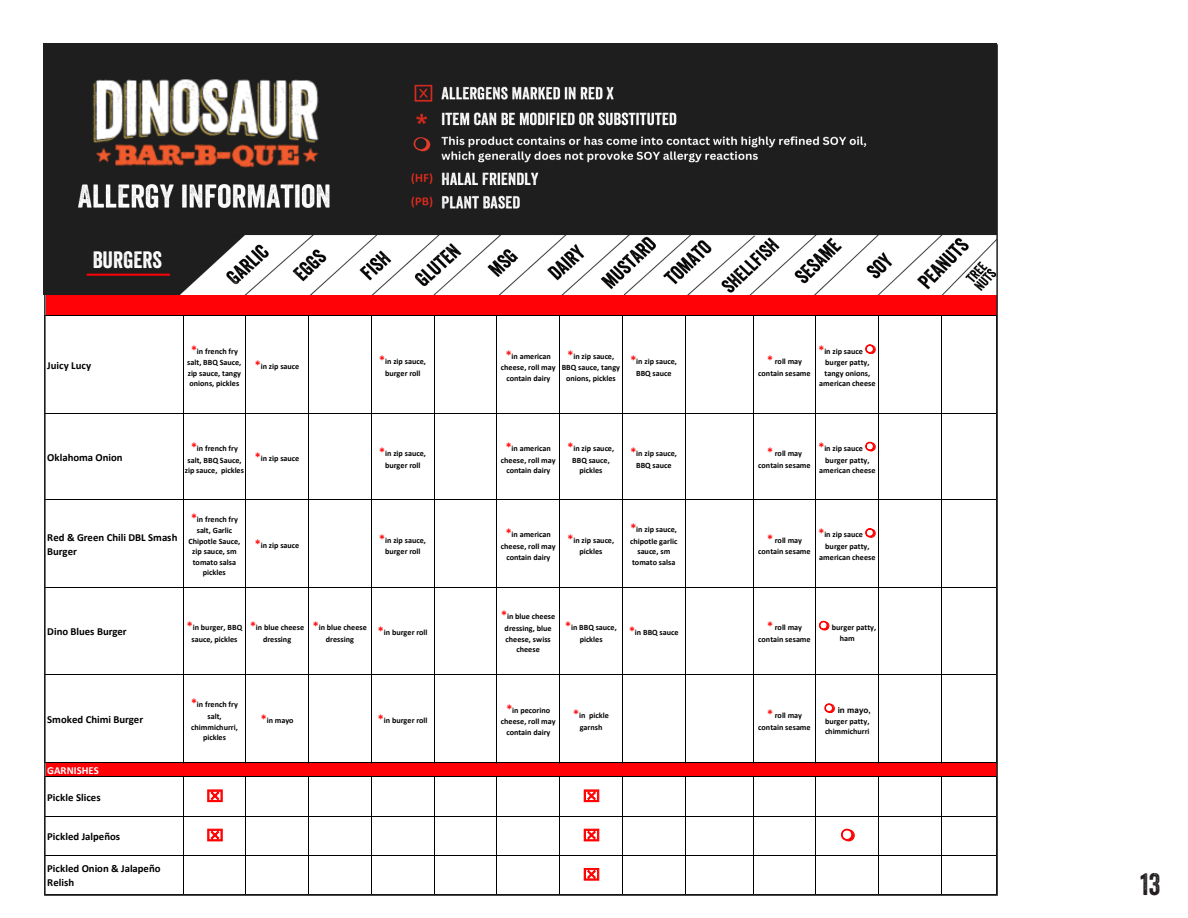
<style>
.page{position:relative;width:1188px;height:918px;background:#fff}
.page>*{position:absolute;margin:0;border:0;box-sizing:border-box;transform-origin:0 0}
.t1{font:30px "Veneer";color:#231f20}
.t2{font:22.95px "Veneer";color:#fff}
.t3{font:700 10.8px/13.8px "Calibri";color:#000}
.t4{font:700 10.8px "Calibri";color:#fff}
.t5{font:700 8.1px/11.7px "Calibri";color:#000;text-align:center}
.t6{font:700 8.1px "Arial";color:#000}
.s1{font-size:12px;color:#f00}
</style>
<div class="page">
<div style="left:46px;top:295px;width:951px;height:21px;background:#ff0208"></div>
<img style="left:44px;top:43px;width:953px;height:251px">
<hr style="left:87px;top:274px;width:83px;height:2px;background:#ff0208">
<div style="left:46px;top:763px;width:951px;height:14px;background:#ff0208"></div>
<hr style="left:183px;top:316px;width:1px;height:447px;background:#000">
<hr style="left:245px;top:316px;width:1px;height:447px;background:#000">
<hr style="left:308px;top:316px;width:1px;height:447px;background:#000">
<hr style="left:371px;top:316px;width:1px;height:447px;background:#000">
<hr style="left:434px;top:316px;width:1px;height:447px;background:#000">
<hr style="left:496px;top:316px;width:1px;height:447px;background:#000">
<hr style="left:559px;top:316px;width:1px;height:447px;background:#000">
<hr style="left:622px;top:316px;width:1px;height:447px;background:#000">
<hr style="left:685px;top:316px;width:1px;height:447px;background:#000">
<hr style="left:753px;top:316px;width:1px;height:447px;background:#000">
<hr style="left:816px;top:316px;width:1px;height:447px;background:#000">
<hr style="left:878px;top:316px;width:1px;height:447px;background:#000">
<hr style="left:941px;top:316px;width:1px;height:447px;background:#000">
<hr style="left:183px;top:777px;width:1px;height:118px;background:#000">
<hr style="left:245px;top:777px;width:1px;height:118px;background:#000">
<hr style="left:308px;top:777px;width:1px;height:118px;background:#000">
<hr style="left:371px;top:777px;width:1px;height:118px;background:#000">
<hr style="left:434px;top:777px;width:1px;height:118px;background:#000">
<hr style="left:496px;top:777px;width:1px;height:118px;background:#000">
<hr style="left:559px;top:777px;width:1px;height:118px;background:#000">
<hr style="left:622px;top:777px;width:1px;height:118px;background:#000">
<hr style="left:685px;top:777px;width:1px;height:118px;background:#000">
<hr style="left:753px;top:777px;width:1px;height:118px;background:#000">
<hr style="left:816px;top:777px;width:1px;height:118px;background:#000">
<hr style="left:878px;top:777px;width:1px;height:118px;background:#000">
<hr style="left:941px;top:777px;width:1px;height:118px;background:#000">
<hr style="left:45px;top:315px;width:952px;height:1px;background:#000">
<hr style="left:45px;top:414px;width:952px;height:1px;background:#000">
<hr style="left:45px;top:499px;width:952px;height:1px;background:#000">
<hr style="left:45px;top:587px;width:952px;height:1px;background:#000">
<hr style="left:45px;top:674px;width:952px;height:1px;background:#000">
<hr style="left:45px;top:763px;width:952px;height:1px;background:#000">
<hr style="left:45px;top:776px;width:952px;height:1px;background:#000">
<hr style="left:45px;top:816px;width:952px;height:1px;background:#000">
<hr style="left:45px;top:855px;width:952px;height:1px;background:#000">
<svg style="left:865px;top:344px;width:11px;height:10px"></svg>
<svg style="left:865px;top:442px;width:11px;height:9px"></svg>
<svg style="left:865px;top:528px;width:11px;height:10px"></svg>
<svg style="left:819px;top:621px;width:10px;height:9px"></svg>
<svg style="left:825px;top:703px;width:10px;height:10px"></svg>
<svg style="left:207px;top:789px;width:16px;height:13px"></svg>
<svg style="left:584px;top:789px;width:15px;height:13px"></svg>
<svg style="left:207px;top:829px;width:16px;height:12px"></svg>
<svg style="left:584px;top:829px;width:15px;height:12px"></svg>
<svg style="left:841px;top:829px;width:14px;height:12px"></svg>
<svg style="left:584px;top:868px;width:15px;height:13px"></svg>
<h2 class="t2" style="left:93px;top:246px;width:71px">BURGERS</h2>
<h3 class="t3" style="left:47px;top:358px;width:45px">Juicy Lucy</h3>
<p class="t5" style="left:187px;top:345px;width:56px"><span class="s1">*</span>in french fry salt, BBQ Sauce,</p>
<p class="t5" style="left:188px;top:368px;width:55px;line-height:10.5px;text-align:left">zip sauce, tangy onions, pickles</p>
<p class="t5" style="left:255px;top:361px;width:46px"><span class="s1">*</span>in zip sauce</p>
<p class="t5" style="left:379px;top:355px;width:48px"><span class="s1">*</span>in zip sauce, burger roll</p>
<p class="t5" style="left:501px;top:350px;width:56px"><span class="s1">*</span>in american cheese, roll may</p>
<p class="t5" style="left:506px;top:372px;width:46px">contain dairy</p>
<p class="t5" style="left:562px;top:350px;width:60px"><span class="s1">*</span>in zip sauce,<br>BBQ sauce, tangy</p>
<p class="t5" style="left:566px;top:372px;width:51px">onions, pickles</p>
<p class="t5" style="left:630px;top:355px;width:48px"><span class="s1">*</span>in zip sauce,<br>BBQ sauce</p>
<p class="t5" style="left:758px;top:355px;width:54px"><span class="s1">*</span> roll may contain sesame</p>
<p class="t5" style="left:825px;top:345px;width:46px;text-align:left;text-indent:-7px"><span class="s1">*</span>in zip sauce burger patty,</p>
<p class="t5" style="left:819px;top:368px;width:58px;line-height:10.5px">tangy onions, american cheese</p>
<h3 class="t3" style="left:47px;top:450px;width:77px">Oklahoma Onion</h3>
<p class="t5" style="left:188px;top:442px;width:56px"><span class="s1">*</span>in french fry salt, BBQ Sauce,</p>
<p class="t5" style="left:185px;top:464px;width:61px">zip sauce, pickles</p>
<p class="t5" style="left:255px;top:453px;width:46px"><span class="s1">*</span>in zip sauce</p>
<p class="t5" style="left:379px;top:448px;width:48px"><span class="s1">*</span>in zip sauce, burger roll</p>
<p class="t5" style="left:501px;top:442px;width:56px"><span class="s1">*</span>in american cheese, roll may</p>
<p class="t5" style="left:506px;top:464px;width:46px">contain dairy</p>
<p class="t5" style="left:568px;top:442px;width:48px"><span class="s1">*</span>in zip sauce,<br>BBQ sauce,</p>
<p class="t5" style="left:579px;top:464px;width:24px">pickles</p>
<p class="t5" style="left:630px;top:448px;width:48px"><span class="s1">*</span>in zip sauce,<br>BBQ sauce</p>
<p class="t5" style="left:758px;top:448px;width:54px"><span class="s1">*</span> roll may contain sesame</p>
<p class="t5" style="left:825px;top:442px;width:46px;text-align:left;text-indent:-7px"><span class="s1">*</span>in zip sauce burger patty,</p>
<p class="t5" style="left:819px;top:464px;width:58px">american cheese</p>
<h3 class="t3" style="left:47px;top:530px;width:132px">Red &amp; Green Chili DBL Smash<br>Burger</h3>
<p class="t5" style="left:191px;top:513px;width:48px"><span class="s1">*</span>in french fry salt, Garlic</p>
<p class="t5" style="left:188px;top:536px;width:53px;line-height:10.5px">Chipotle Sauce, zip sauce, sm tomato salsa pickles</p>
<p class="t5" style="left:255px;top:539px;width:46px"><span class="s1">*</span>in zip sauce</p>
<p class="t5" style="left:379px;top:534px;width:48px"><span class="s1">*</span>in zip sauce, burger roll</p>
<p class="t5" style="left:501px;top:529px;width:56px"><span class="s1">*</span>in american cheese, roll may</p>
<p class="t5" style="left:506px;top:551px;width:46px">contain dairy</p>
<p class="t5" style="left:568px;top:534px;width:48px"><span class="s1">*</span>in zip sauce, pickles</p>
<p class="t5" style="left:630px;top:524px;width:49px;text-align:left"><span class="s1">*</span>in zip sauce, chipotle garlic</p>
<p class="t5" style="left:632px;top:546px;width:45px;line-height:10.5px">sauce, sm tomato salsa</p>
<p class="t5" style="left:758px;top:534px;width:54px"><span class="s1">*</span> roll may contain sesame</p>
<p class="t5" style="left:825px;top:529px;width:46px;text-align:left;text-indent:-7px"><span class="s1">*</span>in zip sauce burger patty,</p>
<p class="t5" style="left:819px;top:551px;width:58px">american cheese</p>
<h3 class="t3" style="left:47px;top:624px;width:81px">Dino Blues Burger</h3>
<p class="t5" style="left:187px;top:621px;width:57px"><span class="s1">*</span>in burger, BBQ sauce, pickles</p>
<p class="t5" style="left:250px;top:621px;width:56px"><span class="s1">*</span>in blue cheese dressing</p>
<p class="t5" style="left:313px;top:621px;width:56px"><span class="s1">*</span>in blue cheese dressing</p>
<p class="t5" style="left:378px;top:627px;width:51px"><span class="s1">*</span>in burger roll</p>
<p class="t5" style="left:501px;top:611px;width:56px"><span class="s1">*</span>in blue cheese dressing, blue</p>
<p class="t5" style="left:505px;top:634px;width:47px;line-height:10.5px">cheese, swiss cheese</p>
<p class="t5" style="left:565px;top:621px;width:53px"><span class="s1">*</span>in BBQ sauce, pickles</p>
<p class="t5" style="left:629px;top:627px;width:51px"><span class="s1">*</span>in BBQ sauce</p>
<p class="t5" style="left:758px;top:621px;width:54px"><span class="s1">*</span> roll may contain sesame</p>
<p class="t5" style="left:840px;top:622px;width:38px;line-height:10.9px;text-align:left;text-indent:-8px">burger patty, ham</p>
<h3 class="t3" style="left:47px;top:712px;width:97px">Smoked Chimi Burger</h3>
<p class="t5" style="left:191px;top:699px;width:48px"><span class="s1">*</span>in french fry salt,</p>
<p class="t5" style="left:191px;top:722px;width:48px;line-height:10.5px">chimmichurri, pickles</p>
<p class="t5" style="left:261px;top:715px;width:34px"><span class="s1">*</span>in mayo</p>
<p class="t5" style="left:378px;top:715px;width:51px"><span class="s1">*</span>in burger roll</p>
<p class="t5" style="left:501px;top:704px;width:56px"><span class="s1">*</span>in pecorino cheese, roll may</p>
<p class="t5" style="left:506px;top:726px;width:46px">contain dairy</p>
<p class="t5" style="left:573px;top:709px;width:37px"><span class="s1">*</span>in pickle garnsh</p>
<p class="t5" style="left:758px;top:709px;width:54px"><span class="s1">*</span> roll may contain sesame</p>
<p class="t6" style="left:838px;top:704px;width:34px">in mayo,</p>
<p class="t5" style="left:825px;top:715px;width:46px;line-height:10.5px;text-align:left">burger patty, chimmichurri</p>
<h3 class="t4" style="left:47px;top:762px;width:53px">GARNISHES</h3>
<h3 class="t3" style="left:47px;top:790px;width:55px">Pickle Slices</h3>
<h3 class="t3" style="left:47px;top:829px;width:74px">Pickled Jalpeños</h3>
<h3 class="t3" style="left:47px;top:861px;width:115px">Pickled Onion &amp; Jalapeño<br>Relish</h3>
<h1 class="t1" style="left:1141px;top:866px;width:21px">13</h1>
</div>
